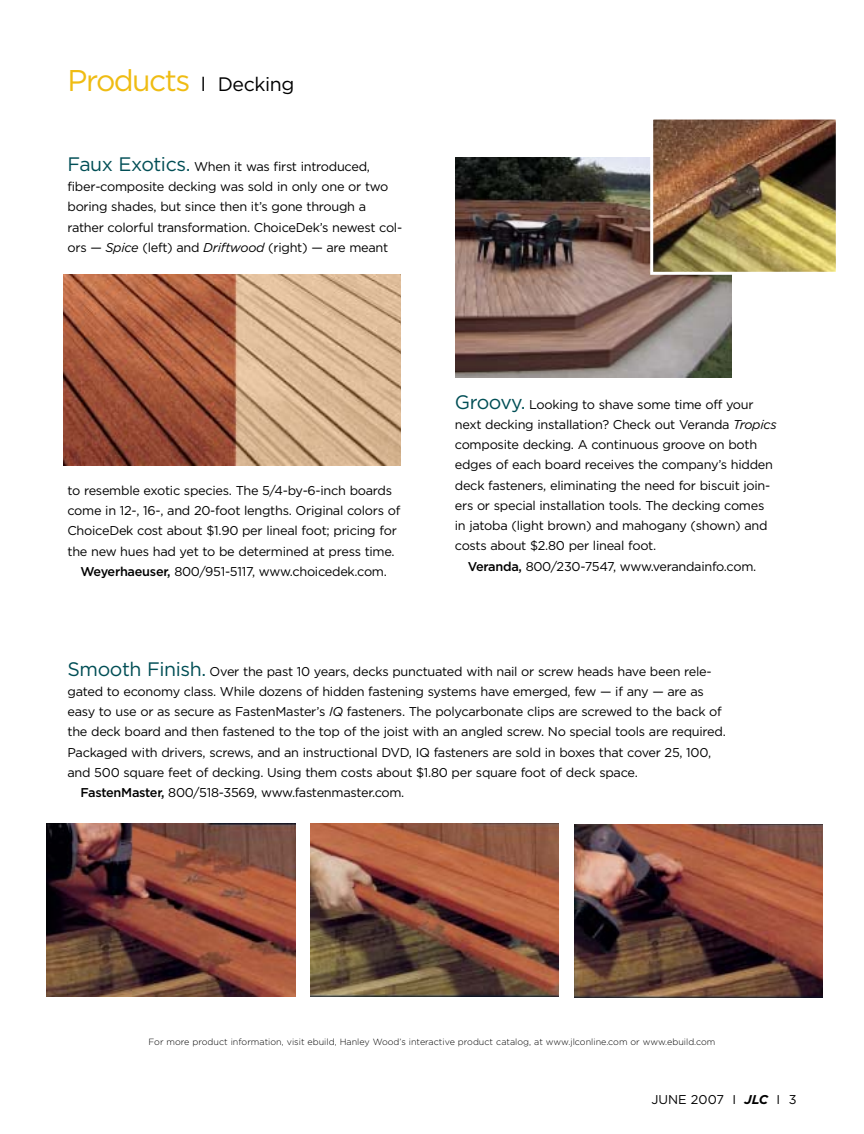
<style>
.page{position:relative;width:864px;height:1134px;background:#fff}
.page>*{position:absolute;margin:0;border:0;box-sizing:border-box;transform-origin:0 0}
.t1{font:30px "Gotham";letter-spacing:-.05em;color:#efbc13}
.t2{font:12.75px/20.2px "Gotham";letter-spacing:-.02em;color:#000}
.t3{font:12.75px "Gotham";color:#000}
.t4{font:300 9px "Gotham";color:#000}
.s1{font-size:19.5px;color:#000}
.s2{font-size:19.5px;color:#014e55}
.s3{font-style:italic}
.s4{font-weight:500}
.s5{font-weight:700;font-style:italic}
</style>
<div class="page">
<img style="left:64px;top:274px;width:336px;height:192px">
<img style="left:456px;top:157px;width:275px;height:221px">
<img style="left:654px;top:121px;width:181px;height:150px">
<div style="left:650px;top:117px;width:189px;height:158px;border:3px solid #fff"></div>
<img style="left:47px;top:824px;width:248px;height:172px">
<img style="left:310px;top:823px;width:249px;height:173px">
<img style="left:574px;top:825px;width:249px;height:172px">
<h1 class="t1" style="left:68px;top:70px;width:228px">Products <span class="s1">l Decking</span></h1>
<p class="t2" style="left:67px;top:157px;width:336px"><span class="s2">Faux Exotics.</span> When it was first introduced, fiber-composite decking was sold in only one or two boring shades, but since then it’s gone through a rather colorful transformation. ChoiceDek’s newest col&shy;ors — <span class="s3">Spice</span> (left) and <span class="s3">Driftwood</span> (right) — are meant</p>
<p class="t2" style="left:68px;top:481px;width:326px">to resemble exotic species. The 5/4-by-6-inch boards</p>
<p class="t2" style="left:68px;top:501px;width:334px">come in 12-, 16-, and 20-foot lengths. Original colors of</p>
<p class="t2" style="left:68px;top:522px;width:331px">ChoiceDek cost about $1.90 per lineal foot; pricing for</p>
<p class="t2" style="left:68px;top:542px;width:329px">the new hues had yet to be determined at press time.</p>
<p class="t2" style="left:80px;top:562px;width:308px"><span class="s4">Weyerhaeuser,</span> 800/951-5117, www.choicedek.com.</p>
<p class="t2" style="left:455px;top:395px;width:300px"><span class="s2">Groovy.</span> Looking to shave some time off your</p>
<p class="t2" style="left:455px;top:415px;width:323px">next decking installation? Check out Veranda <span class="s3">Tropics</span></p>
<p class="t2" style="left:455px;top:435px;width:304px">composite decking. A continuous groove on both</p>
<p class="t2" style="left:455px;top:456px;width:320px">edges of each board receives the company’s hidden</p>
<p class="t2" style="left:455px;top:476px;width:317px">deck fasteners, eliminating the need for biscuit join-</p>
<p class="t2" style="left:455px;top:496px;width:311px">ers or special installation tools. The decking comes</p>
<p class="t2" style="left:455px;top:516px;width:314px">in jatoba (light brown) and mahogany (shown) and</p>
<p class="t2" style="left:455px;top:537px;width:203px">costs about $2.80 per lineal foot.</p>
<p class="t2" style="left:468px;top:557px;width:290px"><span class="s4">Veranda,</span> 800/230-7547, www.verandainfo.com.</p>
<p class="t2" style="left:68px;top:662px;width:646px"><span class="s2">Smooth Finish.</span> Over the past 10 years, decks punctuated with nail or screw heads have been rele-</p>
<p class="t2" style="left:68px;top:682px;width:638px">gated to economy class. While dozens of hidden fastening systems have emerged, few — if any — are as</p>
<p class="t2" style="left:68px;top:702px;width:656px">easy to use or as secure as FastenMaster’s <span class="s3">IQ</span> fasteners. The polycarbonate clips are screwed to the back of</p>
<p class="t2" style="left:68px;top:723px;width:660px">the deck board and then fastened to the top of the joist with an angled screw. No special tools are required.</p>
<p class="t2" style="left:68px;top:743px;width:645px">Packaged with drivers, screws, and an instructional DVD, IQ fasteners are sold in boxes that cover 25, 100,</p>
<p class="t2" style="left:68px;top:763px;width:572px">and 500 square feet of decking. Using them costs about $1.80 per square foot of deck space.</p>
<p class="t2" style="left:80px;top:783px;width:325px"><span class="s4">FastenMaster,</span> 800/518-3569, www.fastenmaster.com.</p>
<p class="t4" style="left:148px;top:1039px;width:569px">For more product information, visit ebuild, Hanley Wood’s interactive product catalog, at www.jlconline.com or www.ebuild.com</p>
<p class="t3" style="left:651px;top:1094px;width:147px">JUNE 2007 I <span class="s5">JLC</span> I 3</p>
</div>
